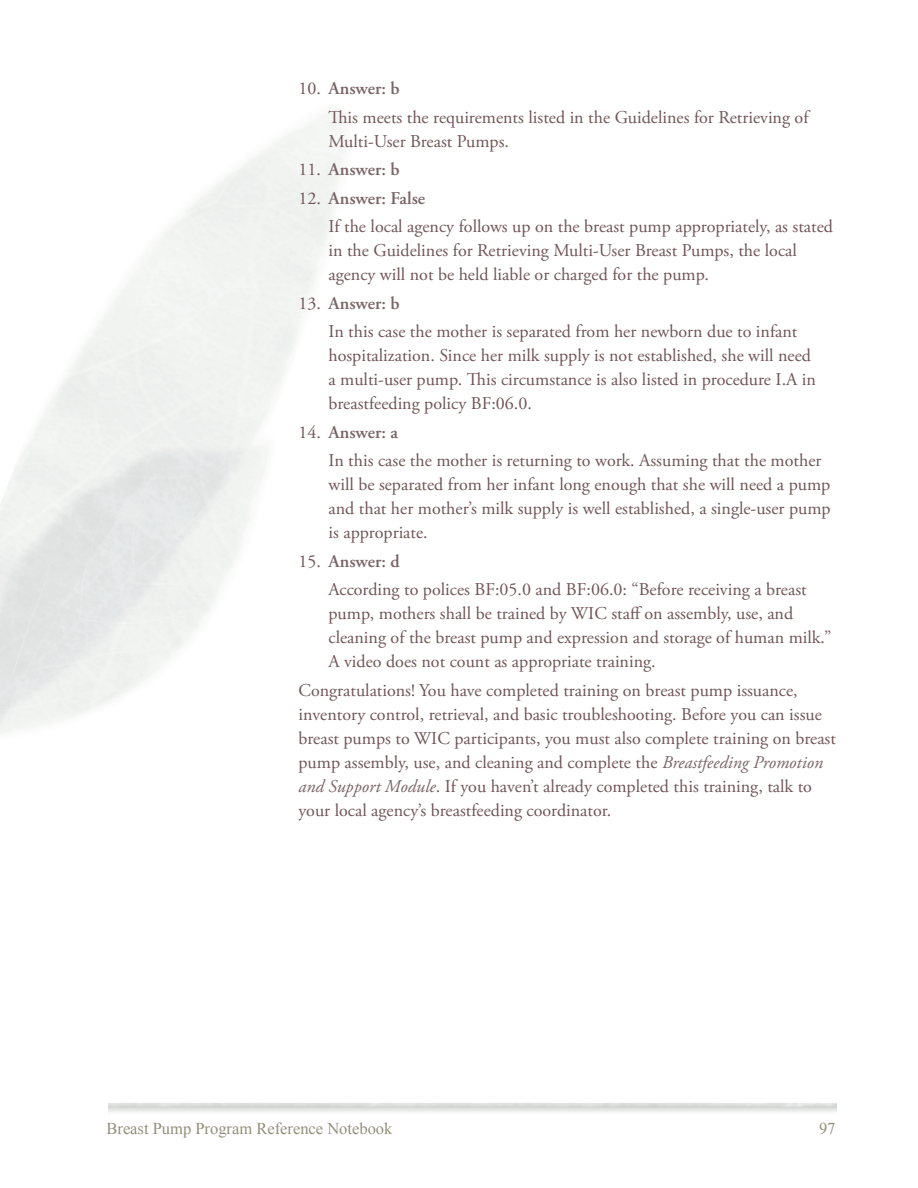
<style>
.page{position:relative;width:918px;height:1188px;background:#fff}
.page>*{position:absolute;margin:0;border:0;box-sizing:border-box;transform-origin:0 0}
.t1{font:18px/24px "Adobe Garamond Pro";color:#705557}
.t2{font:600 18px "Adobe Garamond Pro";color:#796466}
.t3{font:16.5px "Times New Roman";color:#938e7b}
.s1{font-weight:600;color:#796466}
.s2{font-weight:400;color:#705557}
.s3{font-style:italic;color:#796466}
</style>
<div class="page">
<p class="t1" style="left:329px;top:75px;width:482px;line-height:28.5px;text-indent:-30px">10. <span class="s1">Answer: b<br></span>This meets the requirements listed in the Guidelines for Retrieving of</p>
<p class="t1" style="left:329px;top:129px;width:182px">Multi-User Breast Pumps.</p>
<p class="t2" style="left:298px;top:159px;width:103px"><span class="s2">11.</span> Answer: b</p>
<p class="t1" style="left:329px;top:184px;width:506px;line-height:28.5px;text-indent:-30px">12. <span class="s1">Answer: False<br></span>If the local agency follows up on the breast pump appropriately, as stated</p>
<p class="t1" style="left:329px;top:239px;width:470px">in the Guidelines for Retrieving Multi-User Breast Pumps, the local agency will not be held liable or charged for the pump.</p>
<p class="t1" style="left:329px;top:289px;width:470px;line-height:28.5px;text-indent:-30px">13. <span class="s1">Answer: b<br></span>In this case the mother is separated from her newborn due to infant</p>
<p class="t1" style="left:329px;top:344px;width:489px">hospitalization. Since her milk supply is not established, she will need a multi-user pump. This circumstance is also listed in procedure I.A in breastfeeding policy BF:06.0.</p>
<p class="t1" style="left:329px;top:418px;width:494px;line-height:28.5px;text-indent:-30px">14. <span class="s1">Answer: a<br></span>In this case the mother is returning to work. Assuming that the mother</p>
<p class="t1" style="left:329px;top:473px;width:504px;text-align:justify">will be separated from her infant long enough that she will need a pump and that her mother’s milk supply is well established, a single-user pump is appropriate.</p>
<p class="t1" style="left:329px;top:547px;width:480px;line-height:28.5px;text-indent:-30px">15. <span class="s1">Answer: d<br></span>According to polices BF:05.0 and BF:06.0: “Before receiving a breast</p>
<p class="t1" style="left:329px;top:602px;width:504px">pump, mothers shall be trained by WIC staff on assembly, use, and cleaning of the breast pump and expression and storage of human milk.”<br>A video does not count as appropriate training.</p>
<p class="t1" style="left:298px;top:678px;width:539px">Congratulations! You have completed training on breast pump issuance, inventory control, retrieval, and basic troubleshooting. Before you can issue breast pumps to WIC participants, you must also complete training on breast pump assembly, use, and cleaning and complete the <span class="s3">Breastfeeding Promotion and Support Module</span>. If you haven’t already completed this training, talk to your local agency’s breastfeeding coordinator.</p>
<p class="t3" style="left:106px;top:1117px;width:287px">Breast Pump Program Reference Notebook</p>
<p class="t3" style="left:819px;top:1117px;width:18px">97</p>
</div>
